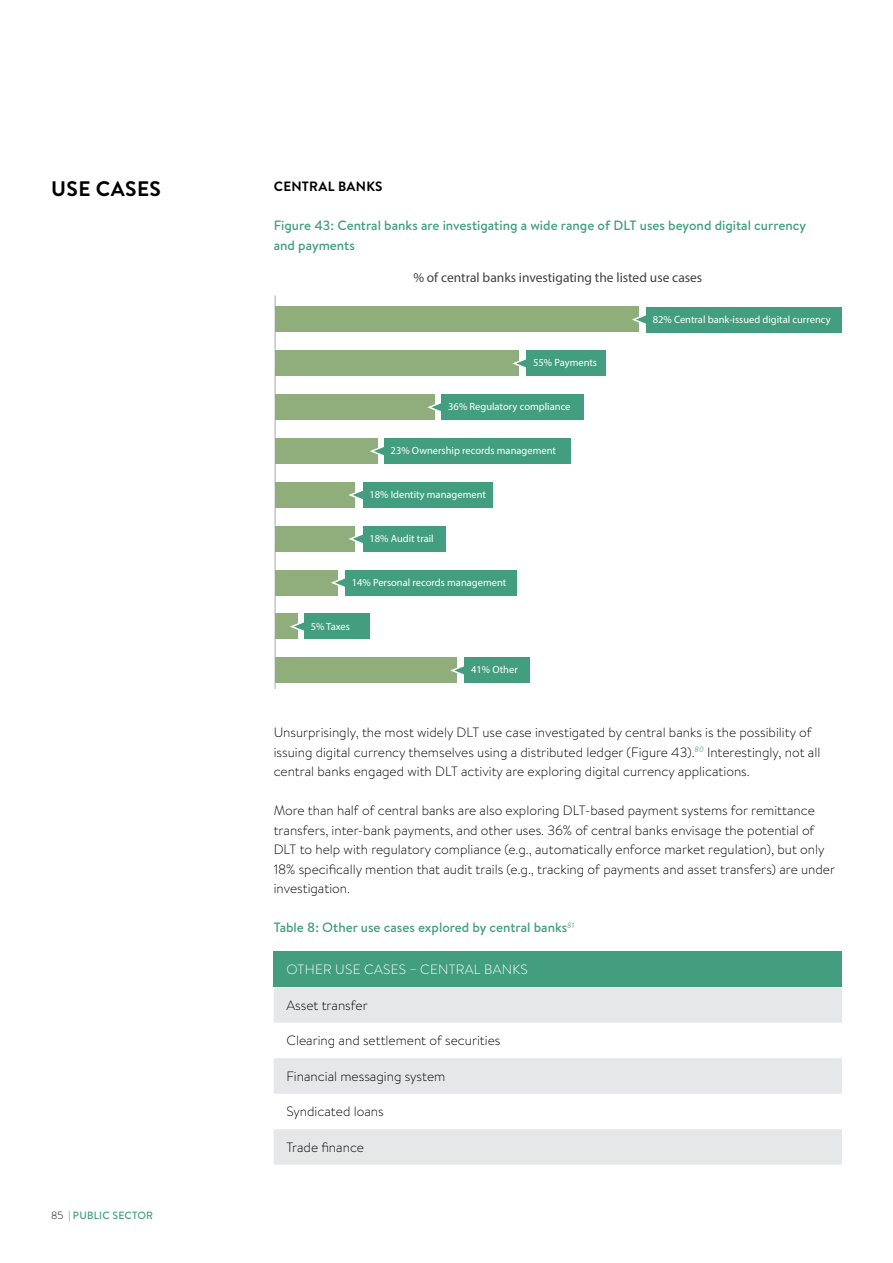
<style>
.page{position:relative;width:893px;height:1263px;background:#fff}
.page>*{position:absolute;margin:0;border:0;box-sizing:border-box;transform-origin:0 0}
.t1{font:700 21px "Brandon Text";letter-spacing:.02em;color:#000}
.t2{font:300 13.5px/19.5px "Brandon Text";color:#000}
.t3{font:500 13.5px/19.5px "Brandon Text";color:#429e7e}
.t4{font:13.5px "Brandon Text";color:#414042}
.t5{font:300 13.5px "Brandon Text";letter-spacing:.02em;color:#fff}
.t6{font:700 13.5px "Brandon Text";letter-spacing:.02em;color:#000}
.t7{font:500 10.5px "Brandon Text";color:#fff}
.t8{font:500 10.5px "Brandon Text";letter-spacing:.02em;color:#429e7e}
.s1{font-weight:300;color:#000}
</style>
<div class="page">
<div style="left:274px;top:952px;width:568px;height:35px;background:#429e7e"></div>
<svg style="left:274px;top:987px;width:568px;height:178px;fill:#e6e7e8"></svg>
<hr style="left:275px;top:295px;width:1px;height:394px;background:#a7a9ac">
<div style="left:275px;top:307px;width:364px;height:25px;background:#90ad7c"></div>
<svg style="left:632px;top:315px;width:14px;height:9px"></svg>
<div style="left:646px;top:307px;width:196px;height:25px;background:#429e7e"></div>
<div style="left:275px;top:351px;width:244px;height:25px;background:#90ad7c"></div>
<svg style="left:512px;top:353px;width:15px;height:21px"></svg>
<div style="left:527px;top:351px;width:79px;height:25px;background:#429e7e"></div>
<div style="left:275px;top:394px;width:160px;height:26px;background:#90ad7c"></div>
<svg style="left:427px;top:396px;width:15px;height:22px"></svg>
<div style="left:442px;top:394px;width:142px;height:26px;background:#429e7e"></div>
<div style="left:275px;top:438px;width:102px;height:26px;background:#90ad7c"></div>
<svg style="left:370px;top:440px;width:14px;height:21px"></svg>
<div style="left:384px;top:438px;width:186px;height:26px;background:#429e7e"></div>
<div style="left:275px;top:482px;width:80px;height:26px;background:#90ad7c"></div>
<svg style="left:349px;top:490px;width:14px;height:9px"></svg>
<div style="left:363px;top:482px;width:130px;height:26px;background:#429e7e"></div>
<div style="left:275px;top:526px;width:80px;height:25px;background:#90ad7c"></div>
<svg style="left:349px;top:534px;width:14px;height:9px"></svg>
<div style="left:363px;top:526px;width:82px;height:25px;background:#429e7e"></div>
<div style="left:275px;top:570px;width:62px;height:25px;background:#90ad7c"></div>
<svg style="left:331px;top:572px;width:14px;height:21px"></svg>
<div style="left:345px;top:570px;width:171px;height:25px;background:#429e7e"></div>
<div style="left:275px;top:614px;width:22px;height:25px;background:#90ad7c"></div>
<svg style="left:290px;top:616px;width:14px;height:21px"></svg>
<div style="left:304px;top:614px;width:66px;height:25px;background:#429e7e"></div>
<div style="left:275px;top:658px;width:182px;height:25px;background:#90ad7c"></div>
<svg style="left:450px;top:660px;width:15px;height:21px"></svg>
<div style="left:465px;top:658px;width:65px;height:25px;background:#429e7e"></div>
<h1 class="t1" style="left:51px;top:174px;width:111px">USE CASES</h1>
<p class="t8" style="left:51px;top:1208px;width:104px"><span class="s1">85</span> | PUBLIC SECTOR</p>
<p class="t6" style="left:274px;top:177px;width:110px">CENTRAL BANKS</p>
<p class="t3" style="left:274px;top:215px;width:534px">Figure 43: Central banks are investigating a wide range of DLT uses beyond digital currency and payments</p>
<p class="t4" style="left:413px;top:269px;width:290px">% of central banks investigating the listed use cases</p>
<p class="t7" style="left:653px;top:312px;width:179px">82% Central bank-issued digital currency</p>
<p class="t7" style="left:533px;top:356px;width:65px">55% Payments</p>
<p class="t7" style="left:448px;top:400px;width:124px">36% Regulatory compliance</p>
<p class="t7" style="left:391px;top:444px;width:167px">23% Ownership records management</p>
<p class="t7" style="left:369px;top:488px;width:118px">18% Identity management</p>
<p class="t7" style="left:369px;top:532px;width:66px">18% Audit trail</p>
<p class="t7" style="left:352px;top:576px;width:156px">14% Personal records management</p>
<p class="t7" style="left:311px;top:619px;width:41px">5% Taxes</p>
<p class="t7" style="left:471px;top:663px;width:48px">41% Other</p>
<p class="t2" style="left:274px;top:722px;width:548px">Unsurprisingly, the most widely DLT use case investigated by central banks is the possibility of issuing digital currency themselves using a distributed ledger (Figure 43).<sup>80</sup> Interestingly, not all central banks engaged with DLT activity are exploring digital currency applications.</p>
<p class="t2" style="left:274px;top:800px;width:563px">More than half of central banks are also exploring DLT-based payment systems for remittance transfers, inter-bank payments, and other uses. 36% of central banks envisage the potential of DLT to help with regulatory compliance (e.g., automatically enforce market regulation), but only 18% specifically mention that audit trails (e.g., tracking of payments and asset transfers) are under investigation.</p>
<p class="t3" style="left:274px;top:917px;width:302px">Table 8: Other use cases explored by central banks<sup>81</sup></p>
<p class="t5" style="left:287px;top:960px;width:243px">OTHER USE CASES – CENTRAL BANKS</p>
<p class="t2" style="left:286px;top:995px;width:83px">Asset transfer</p>
<p class="t2" style="left:286px;top:1030px;width:215px">Clearing and settlement of securities</p>
<p class="t2" style="left:286px;top:1066px;width:160px">Financial messaging system</p>
<p class="t2" style="left:286px;top:1101px;width:99px">Syndicated loans</p>
<p class="t2" style="left:286px;top:1137px;width:79px">Trade finance</p>
</div>
